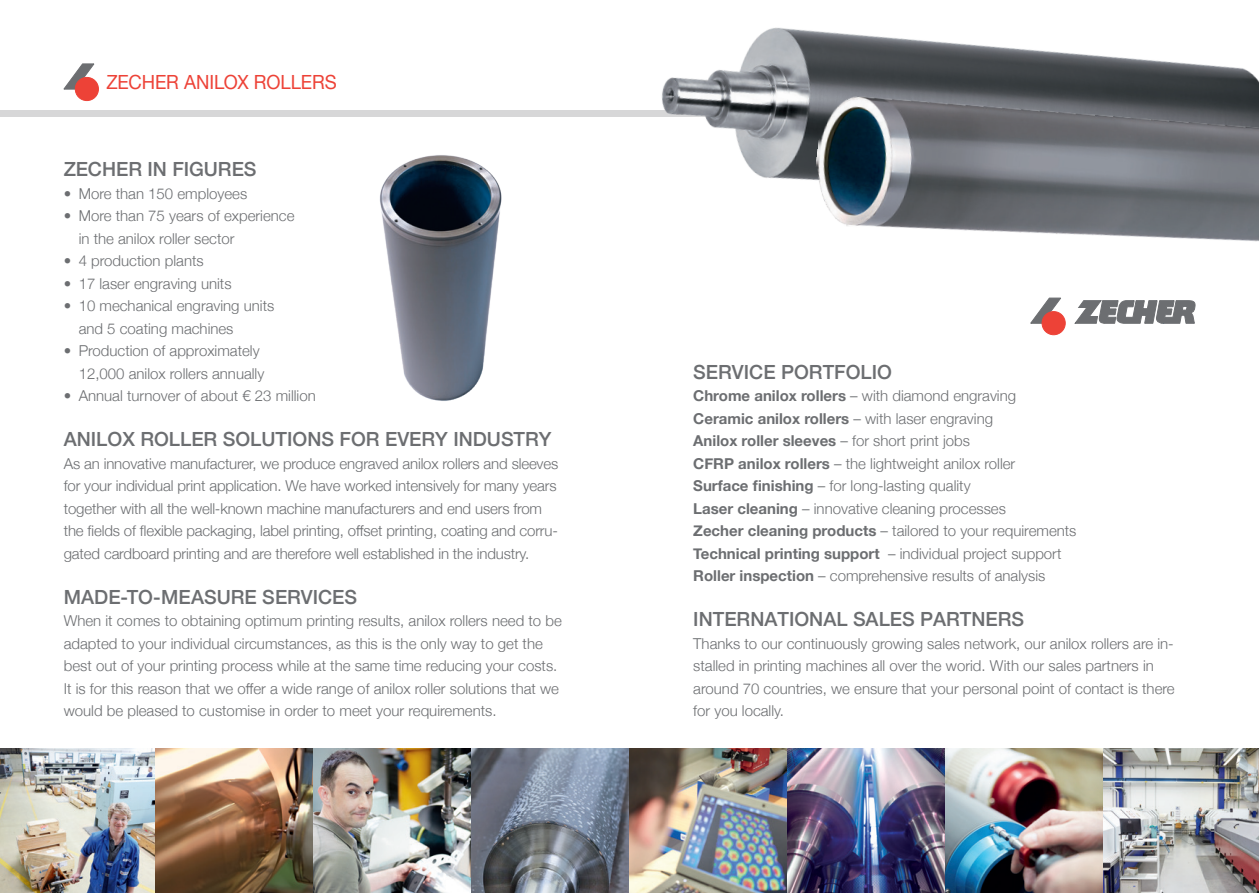
<style>
.page{position:relative;width:1259px;height:893px;background:#fff}
.page>*{position:absolute;margin:0;border:0;box-sizing:border-box;transform-origin:0 0}
.Head_groß{font:500 19.5px "Helvetica Neue";color:#6c6e71}
.t1{font:19.5px "Helvetica Neue";letter-spacing:-.005em;color:#ed4237;scale:.95 1}
.Head_groß-2{font:300 15px/22.5px "Helvetica Neue";color:#6c6e71}
.Head_groß-3{font:700 15px "Helvetica Neue";color:#6c6e71}
.s1{font-weight:700}
.s2{font-weight:300}
</style>
<div class="page">
<div style="left:0;top:111px;width:1259px;height:6px;background:#d7d7d8"></div>
<svg style="left:63px;top:64px;width:31px;height:25px"></svg>
<div style="left:75px;top:77px;width:23px;height:24px;background:#ed4237;border-radius:50%"></div>
<div style="left:75px;top:77px;width:24px;height:24px;border:1px solid #ed4237;border-radius:50%"></div>
<img style="left:658px;top:27px;width:598px;height:153px">
<img style="left:814px;top:77px;width:445px;height:165px">
<img style="left:380px;top:155px;width:122px;height:246px">
<svg style="left:1030px;top:298px;width:31px;height:26px"></svg>
<div style="left:1042px;top:312px;width:23px;height:23px;background:#ed4237;border-radius:50%"></div>
<div style="left:1042px;top:311px;width:23px;height:24px;border:1px solid #ed4237;border-radius:50%"></div>
<svg style="left:1074px;top:300px;width:122px;height:24px;background:#8b8d8f"></svg>
<img style="left:0;top:749px;width:156px;height:144px">
<img style="left:156px;top:749px;width:158px;height:144px">
<img style="left:314px;top:749px;width:158px;height:144px">
<svg style="left:472px;top:749px;width:157px;height:144px;background:#727b89"></svg>
<img style="left:629px;top:749px;width:158px;height:144px">
<img style="left:787px;top:749px;width:158px;height:144px">
<img style="left:945px;top:749px;width:158px;height:144px">
<img style="left:1103px;top:749px;width:156px;height:144px">
<p class="t1" style="left:106px;top:68px;width:244px">ZECHER ANILOX ROLLERS</p>
<p class="Head_groß" style="left:64px;top:154px;width:194px">ZECHER IN FIGURES</p>
<p class="Head_groß-2" style="left:64px;top:181px;width:185px">• More than 150 employees</p>
<p class="Head_groß-2" style="left:79px;top:204px;width:217px;text-indent:-15px">• More than 75 years of experience in the anilox roller sector</p>
<p class="Head_groß-2" style="left:64px;top:249px;width:141px">• 4 production plants</p>
<p class="Head_groß-2" style="left:64px;top:271px;width:169px">• 17 laser engraving units</p>
<p class="Head_groß-2" style="left:79px;top:294px;width:197px;text-indent:-15px">• 10 mechanical engraving units and 5 coating machines</p>
<p class="Head_groß-2" style="left:79px;top:339px;width:187px;text-indent:-15px">• Production of approximately<br>12,000 anilox rollers annually</p>
<p class="Head_groß-2" style="left:64px;top:384px;width:253px">• Annual turnover of about € 23 million</p>
<p class="Head_groß" style="left:64px;top:424px;width:489px">ANILOX ROLLER SOLUTIONS FOR EVERY INDUSTRY</p>
<p class="Head_groß-2" style="left:64px;top:451px;width:496px">As an innovative manufacturer, we produce engraved anilox rollers and sleeves for your individual print application. We have worked intensively for many years together with all the well-known machine manufacturers and end users from the fields of flexible packaging, label printing, offset printing, coating and corru&shy;gated cardboard printing and are therefore well established in the industry.</p>
<p class="Head_groß" style="left:64px;top:581px;width:295px">MADE-TO-MEASURE SERVICES</p>
<p class="Head_groß-2" style="left:64px;top:609px;width:499px">When it comes to obtaining optimum printing results, anilox rollers need to be adapted to your individual circumstances, as this is the only way to get the best out of your printing process while at the same time reducing your costs.</p>
<p class="Head_groß-2" style="left:64px;top:676px;width:497px">It is for this reason that we offer a wide range of anilox roller solutions that we would be pleased to customise in order to meet your requirements.</p>
<p class="Head_groß" style="left:693px;top:356px;width:200px">SERVICE PORTFOLIO</p>
<p class="Head_groß-2" style="left:693px;top:384px;width:324px"><span class="s1">Chrome anilox rollers</span> – with diamond engraving</p>
<p class="Head_groß-3" style="left:693px;top:407px;width:301px">Ceramic anilox rollers <span class="s2">– with laser engraving</span></p>
<p class="Head_groß-3" style="left:693px;top:429px;width:278px">Anilox roller sleeves <span class="s2">– for short print jobs</span></p>
<p class="Head_groß-2" style="left:693px;top:451px;width:323px"><span class="s1">CFRP anilox rollers</span> – the lightweight anilox roller</p>
<p class="Head_groß-2" style="left:693px;top:474px;width:279px"><span class="s1">Surface finishing</span> – for long-lasting quality</p>
<p class="Head_groß-2" style="left:693px;top:496px;width:314px"><span class="s1">Laser cleaning</span> – innovative cleaning processes</p>
<p class="Head_groß-2" style="left:693px;top:519px;width:385px"><span class="s1">Zecher cleaning products</span> – tailored to your requirements</p>
<p class="Head_groß-2" style="left:693px;top:541px;width:370px"><span class="s1">Technical printing support</span> – individual project support</p>
<p class="Head_groß-2" style="left:693px;top:564px;width:353px"><span class="s1">Roller inspection</span> – comprehensive results of analysis</p>
<p class="Head_groß" style="left:693px;top:604px;width:332px">INTERNATIONAL SALES PARTNERS</p>
<p class="Head_groß-2" style="left:693px;top:631px;width:482px">Thanks to our continuously growing sales network, our anilox rollers are in&shy;stalled in printing machines all over the worid. With our sales partners in</p>
<p class="Head_groß-2" style="left:693px;top:676px;width:483px">around 70 countries, we ensure that your personal point of contact is there</p>
<p class="Head_groß-2" style="left:693px;top:699px;width:92px">for you locally.</p>
</div>
